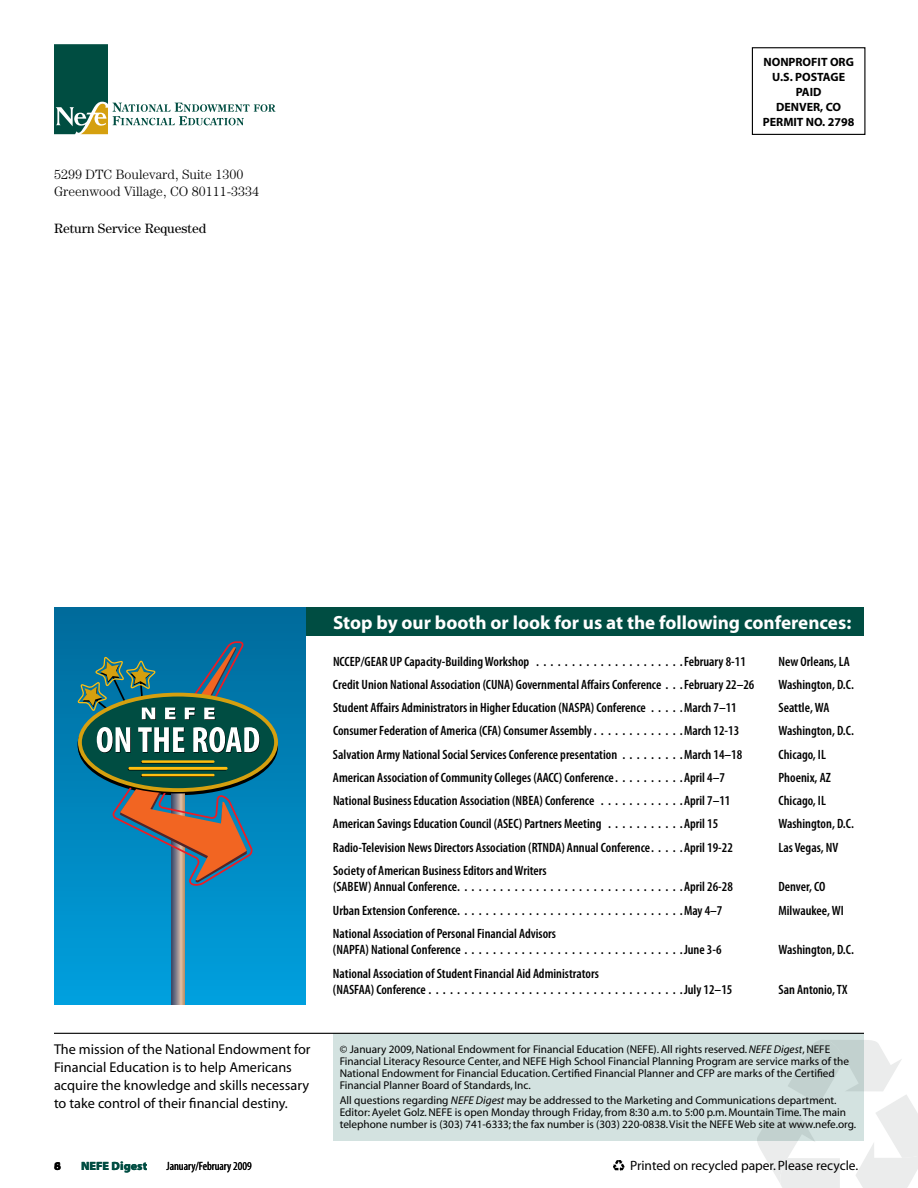
<style>
.page{position:relative;width:918px;height:1188px;background:#fff}
.page>*{position:absolute;margin:0;border:0;box-sizing:border-box;transform-origin:0 0}
.t1{font:700 19.2px "Myriad";color:#fff}
.t2{font:14.25px/18px "Myriad";color:#000}
.t3{font:600 condensed 13.5px/16.5px "Myriad Pro";color:#000}
.t4{font:300 13.5px/16.5px "Century";color:#000}
.t5{font:13.5px "Myriad";color:#000}
.t6{font:13.5px "Century";color:#000}
.t7{font:700 12px/15px "Myriad Pro";color:#000;text-align:center}
.t8{font:condensed 12px "Myriad Pro";color:#000}
.t9{font:900 12px "Myriad Pro";color:#004d42}
.t10{font:900 12px "Myriad Pro";color:#000}
.t11{font:11.25px/12px "Myriad";color:#000}
.s1{font-style:italic}
</style>
<div class="page">
<div style="left:333px;top:1033px;width:531px;height:108px;background:#d3e2e0"></div>
<hr style="left:54px;top:1033px;width:810px;height:1px;background:#000">
<div style="left:752px;top:47px;width:113px;height:88px;border:1px solid #000"></div>
<svg style="left:54px;top:44px;width:222px;height:91px"></svg>
<div style="left:302px;top:608px;width:562px;height:28px;background:#004d42"></div>
<div style="left:54px;top:608px;width:252px;height:396px;background:linear-gradient(to bottom,#026a98,#00a0de)"></div>
<svg style="left:171px;top:887px;width:14px;height:117px;background:#958886"></svg>
<svg style="left:80px;top:695px;width:196px;height:95px"></svg>
<svg style="left:76px;top:616px;width:184px;height:271px;background:#347481"></svg>
<hr style="left:141px;top:760px;width:74px;height:3px;background:#febe10">
<hr style="left:128px;top:767px;width:100px;height:3px;background:#febe10">
<hr style="left:141px;top:774px;width:74px;height:2px;background:#febe10">
<svg style="left:757px;top:1040px;width:161px;height:148px"></svg>
<svg style="left:613px;top:1160px;width:12px;height:11px"></svg>
<p class="t4" style="left:54px;top:166px;width:207px">5299 DTC Boulevard, Suite 1300<br>Greenwood Village, CO 80111-3334</p>
<p class="t6" style="left:54px;top:220px;width:154px">Return Service Requested</p>
<p class="t7" style="left:763px;top:54px;width:93px">NONPROFIT ORG<br>U.S. POSTAGE<br>PAID<br>DENVER, CO<br>PERMIT NO. 2798</p>
<p class="t2" style="left:54px;top:1041px;width:258px">The mission of the National Endowment for Financial Education is to help Americans acquire the knowledge and skills necessary to take control of their financial destiny.</p>
<p class="t10" style="left:54px;top:1158px;width:8px">6</p>
<p class="t9" style="left:81px;top:1158px;width:68px">NEFE Digest</p>
<p class="t8" style="left:166px;top:1159px;width:87px">January/February 2009</p>
<h1 class="t1" style="left:333px;top:612px;width:520px">Stop by our booth or look for us at the following conferences:</h1>
<p class="t3" style="left:333px;top:653px;width:198px">NCCEP/GEAR UP Capacity-Building Workshop</p>
<p class="t3" style="left:684px;top:653px;width:63px">February 8-11</p>
<p class="t3" style="left:779px;top:653px;width:73px">New Orleans, LA</p>
<p class="t3" style="left:333px;top:676px;width:330px">Credit Union National Association (CUNA) Governmental Affairs Conference</p>
<p class="t3" style="left:684px;top:676px;width:72px">February 22–26</p>
<p class="t3" style="left:779px;top:676px;width:76px">Washington, D.C.</p>
<p class="t3" style="left:333px;top:699px;width:314px">Student Affairs Administrators in Higher Education (NASPA) Conference</p>
<p class="t3" style="left:684px;top:699px;width:54px">March 7–11</p>
<p class="t3" style="left:779px;top:699px;width:52px">Seattle, WA</p>
<p class="t3" style="left:333px;top:722px;width:408px">Consumer Federation of America (CFA) Consumer Assembly . . . . . . . . . . . . March 12-13</p>
<p class="t3" style="left:779px;top:722px;width:76px">Washington, D.C.</p>
<p class="t3" style="left:333px;top:746px;width:286px">Salvation Army National Social Services Conference presentation</p>
<p class="t3" style="left:684px;top:746px;width:60px">March 14–18</p>
<p class="t3" style="left:779px;top:746px;width:49px">Chicago, IL</p>
<p class="t3" style="left:333px;top:769px;width:393px">American Association of Community Colleges (AACC) Conference . . . . . . . . . April 4–7</p>
<p class="t3" style="left:779px;top:769px;width:54px">Phoenix, AZ</p>
<p class="t3" style="left:333px;top:792px;width:263px">National Business Education Association (NBEA) Conference</p>
<p class="t3" style="left:684px;top:792px;width:48px">April 7–11</p>
<p class="t3" style="left:779px;top:792px;width:49px">Chicago, IL</p>
<p class="t3" style="left:333px;top:815px;width:270px">American Savings Education Council (ASEC) Partners Meeting</p>
<p class="t3" style="left:684px;top:815px;width:36px">April 15</p>
<p class="t3" style="left:779px;top:815px;width:76px">Washington, D.C.</p>
<p class="t3" style="left:333px;top:839px;width:401px">Radio-Television News Directors Association (RTNDA) Annual Conference . . . . April 19-22</p>
<p class="t3" style="left:779px;top:839px;width:61px">Las Vegas, NV</p>
<p class="t3" style="left:333px;top:862px;width:401px">Society of American Business Editors and Writers<br>(SABEW) Annual Conference . . . . . . . . . . . . . . . . . . . . . . . . . . . . . . . April 26-28</p>
<p class="t3" style="left:779px;top:878px;width:49px">Denver, CO</p>
<p class="t3" style="left:333px;top:902px;width:391px">Urban Extension Conference . . . . . . . . . . . . . . . . . . . . . . . . . . . . . . . May 4–7</p>
<p class="t3" style="left:779px;top:902px;width:67px">Milwaukee, WI</p>
<p class="t3" style="left:333px;top:925px;width:225px">National Association of Personal Financial Advisors (NAPFA) National Conference</p>
<p class="t3" style="left:684px;top:941px;width:39px">June 3-6</p>
<p class="t3" style="left:779px;top:941px;width:76px">Washington, D.C.</p>
<p class="t3" style="left:333px;top:965px;width:267px">National Association of Student Financial Aid Administrators (NASFAA) Conference</p>
<p class="t3" style="left:684px;top:981px;width:50px">July 12–15</p>
<p class="t3" style="left:779px;top:981px;width:71px">San Antonio, TX</p>
<p class="t11" style="left:340px;top:1044px;width:511px">© January 2009, National Endowment for Financial Education (NEFE). All rights reserved. <span class="s1">NEFE Digest</span>, NEFE Financial Literacy Resource Center, and NEFE High School Financial Planning Program are service marks of the National Endowment for Financial Education. Certified Financial Planner and CFP are marks of the Certified Financial Planner Board of Standards, Inc.</p>
<p class="t11" style="left:340px;top:1095px;width:518px">All questions regarding <span class="s1">NEFE Digest</span> may be addressed to the Marketing and Communications department.<br>Editor: Ayelet Golz. NEFE is open Monday through Friday, from 8:30 a.m. to 5:00 p.m. Mountain Time. The main telephone number is (303) 741-6333; the fax number is (303) 220-0838. Visit the NEFE Web site at www.nefe.org.</p>
<p class="t5" style="left:630px;top:1158px;width:230px">Printed on recycled paper. Please recycle.</p>
</div>
